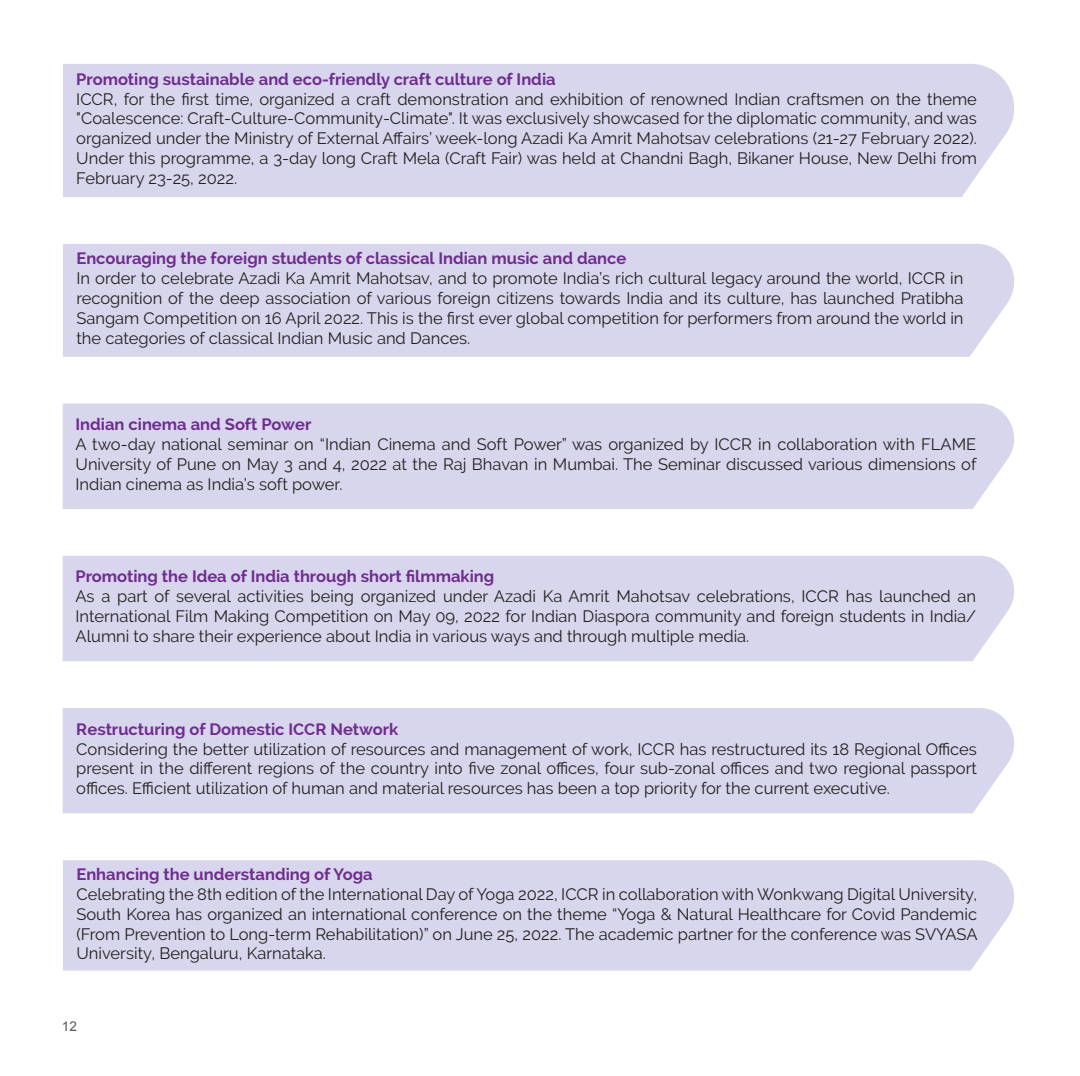
<style>
.page{position:relative;width:1080px;height:1076px;background:#fff}
.page>*{position:absolute;margin:0;border:0;box-sizing:border-box;transform-origin:0 0}
.t1{font:16.5px/19.8px "Raleway";color:#231f20;text-align:justify}
.t2{font:700 16.5px "Raleway";color:#6f2c91}
.t3{font:13.5px "Arial";color:#58595b}
</style>
<div class="page">
<div style="left:63px;top:64px;width:951px;height:133px;background:#d8d6ec"></div>
<div style="left:63px;top:244px;width:951px;height:113px;background:#d8d6ec"></div>
<div style="left:63px;top:404px;width:951px;height:105px;background:#d8d6ec"></div>
<div style="left:63px;top:556px;width:951px;height:105px;background:#d8d6ec"></div>
<div style="left:63px;top:708px;width:951px;height:105px;background:#d8d6ec"></div>
<div style="left:63px;top:860px;width:951px;height:110px;background:#d8d6ec"></div>
<p class="t2" style="left:76px;top:70px;width:480px">Promoting sustainable and eco-friendly craft culture of India</p>
<p class="t1" style="left:76px;top:89px;width:901px">ICCR, for the first time, organized a craft demonstration and exhibition of renowned Indian craftsmen on the theme "Coalescence: Craft-Culture-Community-Climate". It was exclusively showcased for the diplomatic community, and was organized under the Ministry of External Affairs’ week-long Azadi Ka Amrit Mahotsav celebrations (21-27 February 2022).<br>Under this programme, a 3-day long Craft Mela (Craft Fair) was held at Chandni Bagh, Bikaner House, New Delhi from February 23-25, 2022.</p>
<p class="t2" style="left:76px;top:249px;width:551px">Encouraging the foreign students of classical Indian music and dance</p>
<p class="t1" style="left:76px;top:268px;width:888px">In order to celebrate Azadi Ka Amrit Mahotsav, and to promote India’s rich cultural legacy around the world, ICCR in recognition of the deep association of various foreign citizens towards India and its culture, has launched Pratibha Sangam Competition on 16 April 2022. This is the first ever global competition for performers from around the world in the categories of classical Indian Music and Dances.</p>
<p class="t2" style="left:75px;top:415px;width:237px">Indian cinema and Soft Power</p>
<p class="t1" style="left:75px;top:434px;width:902px">A two-day national seminar on “Indian Cinema and Soft Power” was organized by ICCR in collaboration with FLAME University of Pune on May 3 and 4, 2022 at the Raj Bhavan in Mumbai. The Seminar discussed various dimensions of Indian cinema as India’s soft power.</p>
<p class="t2" style="left:75px;top:567px;width:420px">Promoting the Idea of India through short filmmaking</p>
<p class="t1" style="left:75px;top:586px;width:901px">As a part of several activities being organized under Azadi Ka Amrit Mahotsav celebrations, ICCR has launched an International Film Making Competition on May 09, 2022 for Indian Diaspora community and foreign students in India/ Alumni to share their experience about India in various ways and through multiple media.</p>
<p class="t2" style="left:76px;top:719px;width:323px">Restructuring of Domestic ICCR Network</p>
<p class="t1" style="left:76px;top:739px;width:901px">Considering the better utilization of resources and management of work, ICCR has restructured its 18 Regional Offices present in the different regions of the country into five zonal offices, four sub-zonal offices and two regional passport offices. Efficient utilization of human and material resources has been a top priority for the current executive.</p>
<p class="t2" style="left:76px;top:865px;width:298px">Enhancing the understanding of Yoga</p>
<p class="t1" style="left:76px;top:884px;width:902px">Celebrating the 8th edition of the International Day of Yoga 2022, ICCR in collaboration with Wonkwang Digital University, South Korea has organized an international conference on the theme “Yoga &amp; Natural Healthcare for Covid Pandemic (From Prevention to Long-term Rehabilitation)” on June 25, 2022. The academic partner for the conference was SVYASA University, Bengaluru, Karnataka.</p>
<p class="t3" style="left:62px;top:1017px;width:17px">12</p>
</div>
